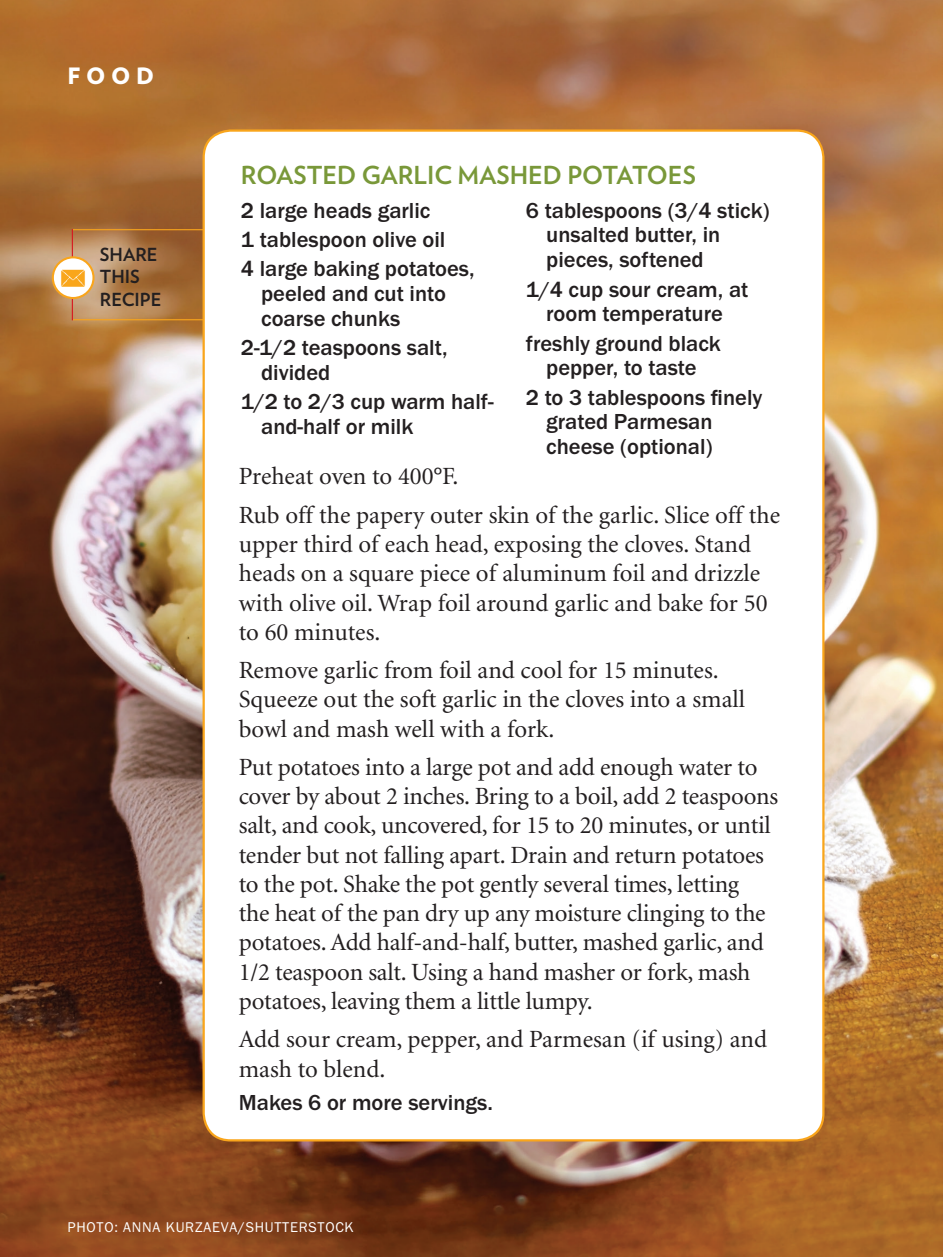
<style>
.page{position:relative;width:943px;height:1257px;background:#fff}
.page>*{position:absolute;margin:0;border:0;box-sizing:border-box;transform-origin:0 0}
.t1{font:24.75px/29.2px "Minion";letter-spacing:-.01em;color:#231f20}
.t2{font:700 24.75px "Verlag";color:#799839}
.t3{font:500 22.5px/24.8px "Franklin Gothic EF";color:#231f20}
.t4{font:900 22.5px "Verlag";color:#fff}
.t5{font:700 18px/22.5px "Verlag";color:#231f20}
.t6{font:14.62px "Franklin Gothic EF";letter-spacing:.05em;color:#fff}
</style>
<div class="page">
<img style="left:0;top:0;width:942px;height:1256px">
<hr style="left:73px;top:229px;width:133px;height:1px;background:#f9a51b">
<hr style="left:73px;top:319px;width:133px;height:1px;background:#f9a51b">
<hr style="left:72px;top:229px;width:1px;height:91px;background:#d7171f">
<img style="left:53px;top:257px;width:40px;height:41px;border-radius:20px">
<div style="left:52px;top:256px;width:42px;height:43px;border:2px solid #f9a51b;border-radius:50%"></div>
<div style="left:204px;top:131px;width:619px;height:1009px;background:#fff;border-radius:27px"></div>
<p class="t4" style="left:68px;top:58px;width:88px">FOOD</p>
<p class="t5" style="left:100px;top:242px;width:63px">SHARE<br>THIS<br>RECIPE</p>
<p class="t2" style="left:241px;top:155px;width:456px">ROASTED GARLIC MASHED POTATOES</p>
<p class="t3" style="left:241px;top:196px;width:235px;line-height:29.2px">2 large heads garlic<br>1 tablespoon olive oil<br>4 large baking potatoes,</p>
<p class="t3" style="left:261px;top:281px;width:186px">peeled and cut into coarse chunks</p>
<p class="t3" style="left:261px;top:335px;width:188px;text-indent:-20px">2-1/2 teaspoons salt, divided</p>
<p class="t3" style="left:261px;top:389px;width:234px;text-indent:-20px">1/2 to 2/3 cup warm half&shy;and-half or milk</p>
<p class="t3" style="left:546px;top:198px;width:225px;text-indent:-20px">6 tablespoons (3/4 stick) unsalted butter, in pieces, softened</p>
<p class="t3" style="left:526px;top:277px;width:224px;text-align:center">1/4 cup sour cream, at room temperature</p>
<p class="t3" style="left:526px;top:331px;width:196px;text-align:center">freshly ground black pepper, to taste</p>
<p class="t3" style="left:546px;top:385px;width:217px;text-indent:-20px">2 to 3 tablespoons finely grated Parmesan cheese (optional)</p>
<p class="t1" style="left:239px;top:458px;width:542px;line-height:38.2px">Preheat oven to 400°F.<br>Rub off the papery outer skin of the garlic. Slice off the</p>
<p class="t1" style="left:239px;top:530px;width:530px">upper third of each head, exposing the cloves. Stand heads on a square piece of aluminum foil and drizzle with olive oil. Wrap foil around garlic and bake for 50 to 60 minutes.</p>
<p class="t1" style="left:239px;top:656px;width:507px">Remove garlic from foil and cool for 15 minutes.<br>Squeeze out the soft garlic in the cloves into a small bowl and mash well with a fork.</p>
<p class="t1" style="left:239px;top:753px;width:541px">Put potatoes into a large pot and add enough water to cover by about 2 inches. Bring to a boil, add 2 teaspoons salt, and cook, uncovered, for 15 to 20 minutes, or until tender but not falling apart. Drain and return potatoes to the pot. Shake the pot gently several times, letting<br>the heat of the pan dry up any moisture clinging to the potatoes. Add half-and-half, butter, mashed garlic, and 1/2 teaspoon salt. Using a hand masher or fork, mash potatoes, leaving them a little lumpy.</p>
<p class="t1" style="left:239px;top:1025px;width:530px">Add sour cream, pepper, and Parmesan (if using) and mash to blend.</p>
<p class="t3" style="left:239px;top:1090px;width:255px">Makes 6 or more servings.</p>
<p class="t6" style="left:68px;top:1219px;width:288px">PHOTO: ANNA KURZAEVA/SHUTTERSTOCK</p>
</div>
